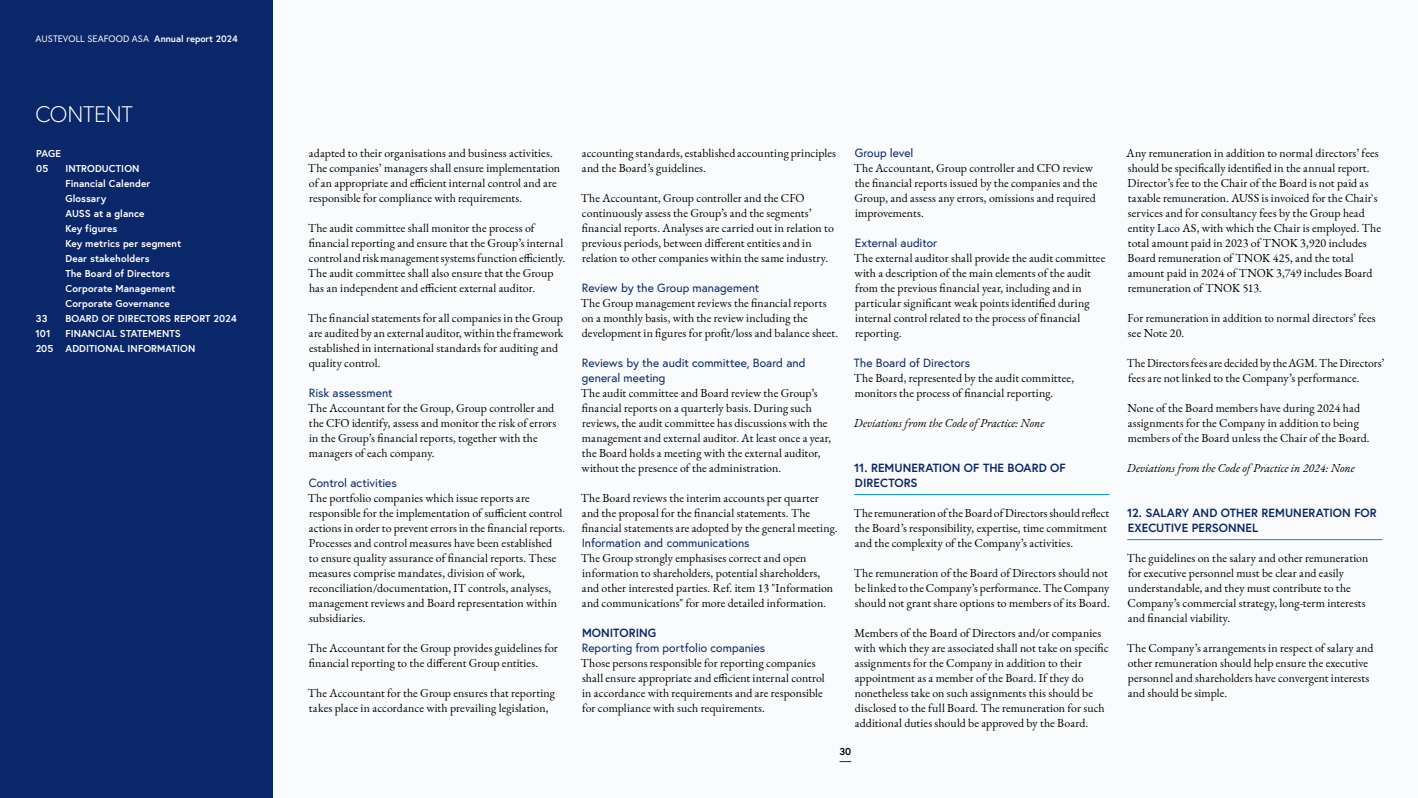
<style>
.page{position:relative;width:1418px;height:798px;background:#fff}
.page>*{position:absolute;margin:0;border:0;box-sizing:border-box;transform-origin:0 0}
.t1{font:300 22.5px "Europa";letter-spacing:-.01em;color:#fff}
.t2{font:11.88px/15px "EB Garamond";letter-spacing:.005em;color:#000}
.t3{font:11.88px/15px "Europa";color:#0a276a}
.t4{font:700 11.88px/15px "Europa";letter-spacing:.005em;color:#0a276a}
.t5{font:italic 11.88px "EB Garamond";color:#000}
.t6{font:700 10px/15px "Europa";letter-spacing:.01em;color:#fff}
.t7{font:700 10px "Europa";color:#000}
.t8{font:9.38px "Europa";color:#fafbfc}
.s1{font-weight:700}
</style>
<div class="page">
<div style="left:273px;top:0;width:1144px;height:797px;background:#fafbfc"></div>
<div style="left:0;top:0;width:273px;height:797px;background:#0a276a"></div>
<hr style="left:854px;top:494px;width:255px;height:1px;background:#0091d5">
<hr style="left:1127px;top:539px;width:255px;height:1px;background:#0091d5">
<svg style="left:839px;top:761px;width:12px;height:1px"></svg>
<p class="t8" style="left:36px;top:33px;width:203px">AUSTEVOLL SEAFOOD ASA <span class="s1">Annual report 2024</span></p>
<h1 class="t1" style="left:35px;top:101px;width:99px">CONTENT</h1>
<p class="t6" style="left:36px;top:145px;width:26px">PAGE<br>05</p>
<p class="t6" style="left:65px;top:160px;width:117px">INTRODUCTION<br>Financial Calender<br>Glossary<br>AUSS at a glance<br>Key figures<br>Key metrics per segment<br>Dear stakeholders<br>The Board of Directors<br>Corporate Management<br>Corporate Governance</p>
<p class="t6" style="left:36px;top:310px;width:13px">33</p>
<p class="t6" style="left:65px;top:310px;width:173px">BOARD OF DIRECTORS REPORT 2024</p>
<p class="t6" style="left:36px;top:325px;width:16px">101</p>
<p class="t6" style="left:36px;top:325px;width:161px;text-indent:30px">FINANCIAL STATEMENTS<br>205 ADDITIONAL INFORMATION</p>
<p class="t2" style="left:308px;top:145px;width:254px">adapted to their organisations and business activities.<br>The companies’ managers shall ensure implementation of an appropriate and efficient internal control and are responsible for compliance with requirements.</p>
<p class="t2" style="left:308px;top:220px;width:259px">The audit committee shall monitor the process of financial reporting and ensure that the Group’s internal controland riskmanagementsystemsfunction efficiently.<br>The audit committee shall also ensure that the Group has an independent and efficient external auditor.</p>
<p class="t2" style="left:308px;top:310px;width:257px">The financial statements for all companies in the Group are audited by an external auditor, within the framework established in international standards for auditing and quality control.</p>
<p class="t3" style="left:309px;top:385px;width:85px">Risk assessment</p>
<p class="t2" style="left:308px;top:400px;width:250px">The Accountant for the Group, Group controller and the CFO identify, assess and monitor the risk of errors in the Group’s financial reports, together with the managers of each company.</p>
<p class="t3" style="left:309px;top:475px;width:89px">Control activities</p>
<p class="t2" style="left:308px;top:490px;width:259px">The portfolio companies which issue reports are responsible for the implementation of sufficient control actions in order to prevent errors in the financial reports.<br>Processes and control measures have been established<br>to ensure quality assurance of financial reports. These measures comprise mandates, division of work, reconciliation/documentation, IT controls, analyses, management reviews and Board representation within subsidiaries.</p>
<p class="t2" style="left:308px;top:640px;width:251px">The Accountant for the Group provides guidelines for financial reporting to the different Group entities.</p>
<p class="t2" style="left:308px;top:685px;width:249px">The Accountant for the Group ensures that reporting takes place in accordance with prevailing legislation,</p>
<p class="t2" style="left:582px;top:145px;width:255px">accounting standards, established accounting principles and the Board’s guidelines.</p>
<p class="t2" style="left:581px;top:190px;width:254px">The Accountant, Group controller and the CFO continuously assess the Group’s and the segments’ financial reports. Analyses are carried out in relation to previous periods, between different entities and in relation to other companies within the same industry.</p>
<p class="t3" style="left:582px;top:280px;width:179px">Review by the Group management</p>
<p class="t2" style="left:581px;top:295px;width:259px">The Group management reviews the financial reports on a monthly basis, with the review including the development in figures for profit/loss and balance sheet.</p>
<p class="t3" style="left:582px;top:355px;width:225px">Reviews by the audit committee, Board and general meeting</p>
<p class="t2" style="left:581px;top:385px;width:252px">The audit committee and Board review the Group’s financial reports on a quarterly basis. During such reviews, the audit committee has discussions with the management and external auditor. At least once a year, the Board holds a meeting with the external auditor, without the presence of the administration.</p>
<p class="t2" style="left:581px;top:490px;width:258px">The Board reviews the interim accounts per quarter and the proposal for the financial statements. The financial statements are adopted by the general meeting.</p>
<p class="t3" style="left:581px;top:535px;width:169px">Information and communications</p>
<p class="t2" style="left:581px;top:550px;width:254px">The Group strongly emphasises correct and open information to shareholders, potential shareholders, and other interested parties. Ref. item 13 "Information and communications" for more detailed information.</p>
<p class="t4" style="left:582px;top:625px;width:76px">MONITORING</p>
<p class="t3" style="left:582px;top:640px;width:185px">Reporting from portfolio companies</p>
<p class="t2" style="left:581px;top:655px;width:245px">Those persons responsible for reporting companies shall ensure appropriate and efficient internal control in accordance with requirements and are responsible for compliance with such requirements.</p>
<p class="t3" style="left:854px;top:145px;width:60px">Group level</p>
<p class="t2" style="left:854px;top:160px;width:245px">The Accountant, Group controller and CFO review the financial reports issued by the companies and the Group, and assess any errors, omissions and required improvements.</p>
<p class="t3" style="left:854px;top:235px;width:84px">External auditor</p>
<p class="t2" style="left:854px;top:250px;width:253px">The external auditor shall provide the audit committee with a description of the main elements of the audit from the previous financial year, including and in particular significant weak points identified during internal control related to the process of financial reporting.</p>
<p class="t3" style="left:853px;top:355px;width:118px">The Board of Directors</p>
<p class="t2" style="left:854px;top:370px;width:222px">The Board, represented by the audit committee, monitors the process of financial reporting.</p>
<p class="t5" style="left:854px;top:415px;width:192px">Deviations from the Code of Practice: None</p>
<p class="t4" style="left:854px;top:460px;width:213px">11. REMUNERATION OF THE BOARD OF<br>DIRECTORS</p>
<p class="t2" style="left:854px;top:505px;width:257px">Theremuneration oftheBoard ofDirectorsshould reflect the Board’s responsibility, expertise, time commitment and the complexity of the Company’s activities.</p>
<p class="t2" style="left:854px;top:565px;width:257px">The remuneration of the Board of Directors should not be linked to the Company’s performance. The Company should not grant share options to members of its Board.</p>
<p class="t2" style="left:854px;top:625px;width:256px">Members of the Board of Directors and/or companies with which they are associated shall not take on specific assignments for the Company in addition to their appointment as a member of the Board. If they do nonetheless take on such assignments this should be disclosed to the full Board. The remuneration for such additional duties should be approved by the Board.</p>
<p class="t7" style="left:839px;top:745px;width:13px">30</p>
<p class="t2" style="left:1126px;top:145px;width:256px">Any remuneration in addition to normal directors’ fees should be specifically identified in the annual report.<br>Director’s fee to the Chair of the Board is not paid as taxable remuneration. AUSS is invoiced for the Chair`s services and for consultancy fees by the Group head entity Laco AS, with which the Chair is employed. The total amount paid in 2023 of TNOK 3,920 includes Board remuneration of TNOK 425, and the total amount paid in 2024 of TNOK 3,749 includes Board remuneration of TNOK 513.</p>
<p class="t2" style="left:1127px;top:310px;width:250px">For remuneration in addition to normal directors’ fees see Note 20.</p>
<p class="t2" style="left:1126px;top:355px;width:259px">The Directors fees are decided by the AGM. The Directors’ fees are not linked to the Company’s performance.</p>
<p class="t2" style="left:1127px;top:400px;width:243px">None of the Board members have during 2024 had assignments for the Company in addition to being members of the Board unless the Chair of the Board.</p>
<p class="t5" style="left:1126px;top:460px;width:229px">Deviations from the Code of Practice in 2024: None</p>
<p class="t4" style="left:1127px;top:505px;width:251px">12. SALARY AND OTHER REMUNERATION FOR<br>EXECUTIVE PERSONNEL</p>
<p class="t2" style="left:1126px;top:550px;width:243px">The guidelines on the salary and other remuneration for executive personnel must be clear and easily understandable, and they must contribute to the Company’s commercial strategy, long-term interests and financial viability.</p>
<p class="t2" style="left:1126px;top:640px;width:248px">The Company’s arrangements in respect of salary and other remuneration should help ensure the executive personnel and shareholders have convergent interests and should be simple.</p>
</div>
